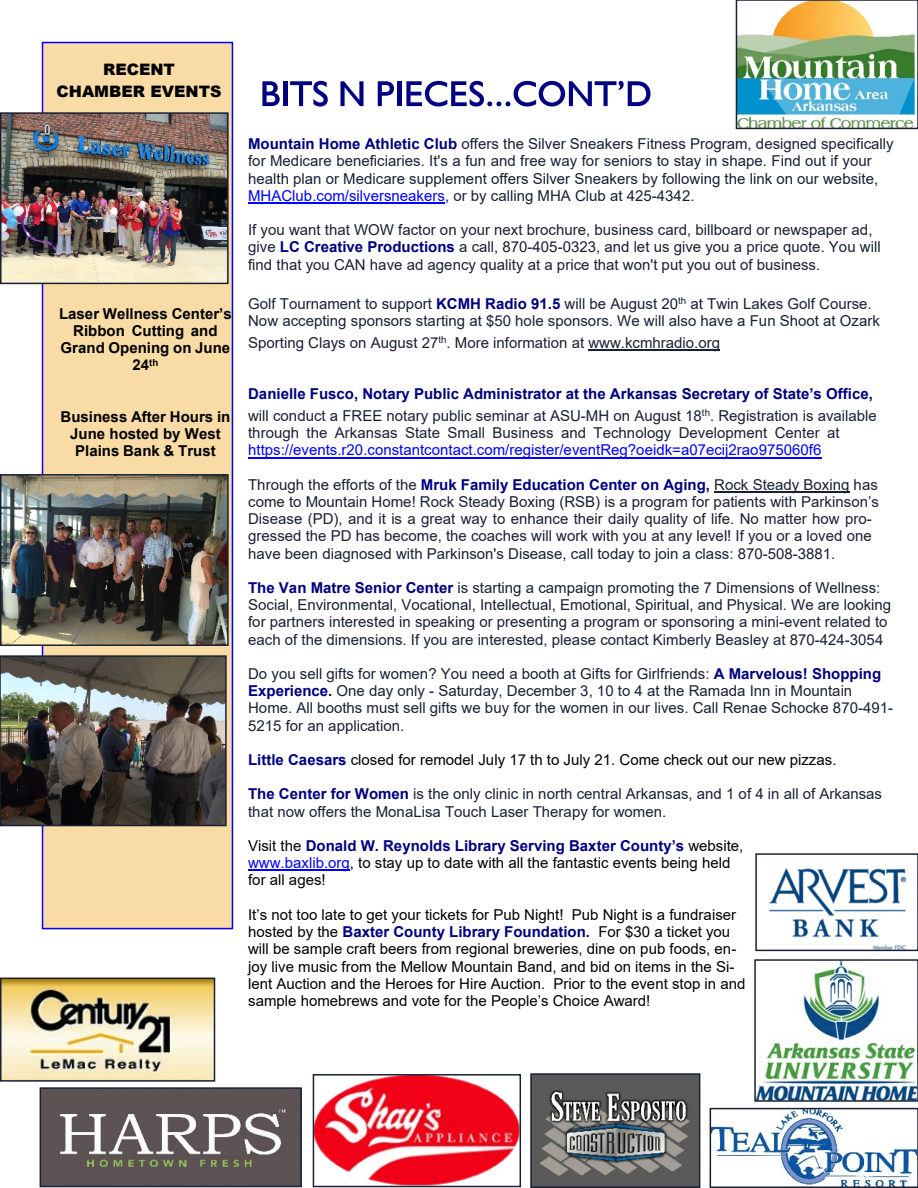
<style>
.page{position:relative;width:918px;height:1188px;background:#fff}
.page>*{position:absolute;margin:0;border:0;box-sizing:border-box;transform-origin:0 0}
.t1{font:900 15.75px/22.2px "Arial";color:#000;text-align:center}
.t2{font:15px/17.2px "Arial";color:#192034}
.t3{font:15px/17.2px "Arial";color:#000}
.t4{font:700 15px/21.9px "Arial";color:#000080}
.t5{font:700 15px/17.2px "Arial";color:#000;text-align:center}
.t6{font:15px "Arial";color:#00f}
.s1{font-weight:700;color:#000080}
.s2{color:#00f}
.s3{font-weight:400;color:#192034}
</style>
<div class="page">
<div style="left:42px;top:42px;width:191px;height:887px;background:#f9dca5;border:2px solid #00f"></div>
<svg style="left:262px;top:81px;width:18px;height:25px"></svg>
<div style="left:283px;top:81px;width:5px;height:25px;background:#000080"></div>
<svg style="left:290px;top:81px;width:38px;height:26px"></svg>
<svg style="left:340px;top:81px;width:24px;height:25px"></svg>
<svg style="left:378px;top:81px;width:16px;height:25px"></svg>
<div style="left:397px;top:81px;width:5px;height:25px;background:#000080"></div>
<svg style="left:406px;top:81px;width:245px;height:26px"></svg>
<img style="left:739px;top:3px;width:176px;height:123px">
<div style="left:736px;top:0;width:182px;height:129px;border:2px solid #192034"></div>
<hr style="left:248px;top:202px;width:197px;height:1px;background:#00f">
<hr style="left:588px;top:349px;width:132px;height:1px;background:#192034">
<hr style="left:248px;top:457px;width:573px;height:1px;background:#00f">
<hr style="left:714px;top:491px;width:136px;height:2px;background:#192034">
<hr style="left:248px;top:870px;width:102px;height:1px;background:#00f">
<img style="left:43px;top:1090px;width:256px;height:94px">
<div style="left:40px;top:1087px;width:262px;height:100px;border:2px solid #192034"></div>
<img style="left:316px;top:1077px;width:202px;height:107px">
<div style="left:313px;top:1074px;width:208px;height:113px;border:2px solid #192034"></div>
<img style="left:533px;top:1076px;width:164px;height:109px">
<div style="left:530px;top:1073px;width:170px;height:115px;border:2px solid #192034"></div>
<img style="left:713px;top:1111px;width:202px;height:74px">
<div style="left:710px;top:1108px;width:208px;height:80px;border:2px solid #192034"></div>
<img style="left:3px;top:981px;width:209px;height:98px">
<div style="left:0;top:978px;width:215px;height:104px;border:2px solid #192034"></div>
<img style="left:757px;top:962px;width:158px;height:137px">
<div style="left:754px;top:959px;width:164px;height:143px;border:2px solid #192034"></div>
<img style="left:769px;top:868px;width:138px;height:80px">
<div style="left:755px;top:853px;width:163px;height:98px;border:2px solid #192034"></div>
<img style="left:3px;top:115px;width:223px;height:166px">
<div style="left:0;top:112px;width:229px;height:172px;border:2px solid #192034"></div>
<img style="left:3px;top:477px;width:223px;height:166px">
<div style="left:0;top:474px;width:229px;height:172px;border:2px solid #192034"></div>
<img style="left:3px;top:658px;width:221px;height:165px">
<div style="left:0;top:655px;width:227px;height:171px;border:2px solid #192034"></div>
<p class="t1" style="left:57px;top:60px;width:166px">RECENT<br>CHAMBER EVENTS</p>
<p class="t5" style="left:59px;top:306px;width:174px">Laser Wellness Center’s<br>Ribbon Cutting and<br>Grand Opening on June<br>24<sup>th</sup></p>
<p class="t5" style="left:61px;top:409px;width:171px">Business After Hours in<br>June hosted by West<br>Plains Bank &amp; Trust</p>
<p class="t2" style="left:248px;top:137px;width:647px"><span class="s1">Mountain Home Athletic Club</span> offers the Silver Sneakers Fitness Program, designed specifically for Medicare beneficiaries. It's a fun and free way for seniors to stay in shape. Find out if your health plan or Medicare supplement offers Silver Sneakers by following the link on our website, <span class="s2">MHAClub.com/silversneakers,</span> or by calling MHA Club at 425-4342.</p>
<p class="t2" style="left:248px;top:223px;width:634px">If you want that WOW factor on your next brochure, business card, billboard or newspaper ad, give <span class="s1">LC Creative Productions</span> a call, 870-405-0323, and let us give you a price quote. You will find that you CAN have ad agency quality at a price that won't put you out of business.</p>
<p class="t2" style="left:248px;top:296px;width:633px">Golf Tournament to support <span class="s1">KCMH Radio 91.5</span> will be August 20<sup>th</sup> at Twin Lakes Golf Course.<br>Now accepting sponsors starting at $50 hole sponsors. We will also have a Fun Shoot at Ozark</p>
<p class="t2" style="left:248px;top:335px;width:474px">Sporting Clays on August 27<sup>th</sup>. More information at www.kcmhradio.org</p>
<p class="t4" style="left:248px;top:384px;width:630px">Danielle Fusco, Notary Public Administrator at the Arkansas Secretary of State’s Office, <span class="s3">will conduct a FREE notary public seminar at ASU-MH on August 18</span><sup>th</sup><span class="s3">. Registration is available</span></p>
<p class="t2" style="left:248px;top:426px;width:593px">through the Arkansas State Small Business and Technology Development Center at</p>
<p class="t6" style="left:248px;top:445px;width:575px">https://events.r20.constantcontact.com/register/eventReg?oeidk=a07ecij2rao975060f6</p>
<p class="t2" style="left:248px;top:477px;width:632px">Through the efforts of the <span class="s1">Mruk Family Education Center on Aging,</span> Rock Steady Boxing has come to Mountain Home! Rock Steady Boxing (RSB) is a program for patients with Parkinson’s Disease (PD), and it is a great way to enhance their daily quality of life. No matter how pro&shy;gressed the PD has become, the coaches will work with you at any level! If you or a loved one have been diagnosed with Parkinson's Disease, call today to join a class: 870-508-3881.</p>
<p class="t2" style="left:248px;top:581px;width:645px"><span class="s1">The Van Matre Senior Center</span> is starting a campaign promoting the 7 Dimensions of Wellness:<br>Social, Environmental, Vocational, Intellectual, Emotional, Spiritual, and Physical. We are looking for partners interested in speaking or presenting a program or sponsoring a mini-event related to each of the dimensions. If you are interested, please contact Kimberly Beasley at 870-424-3054</p>
<p class="t2" style="left:248px;top:667px;width:646px">Do you sell gifts for women? You need a booth at Gifts for Girlfriends: <span class="s1">A Marvelous! Shopping Experience.</span> One day only - Saturday, December 3, 10 to 4 at the Ramada Inn in Mountain Home. All booths must sell gifts we buy for the women in our lives. Call Renae Schocke 870-491- 5215 for an application.</p>
<p class="t3" style="left:248px;top:753px;width:590px"><span class="s1">Little Caesars</span> closed for remodel July 17 th to July 21. Come check out our new pizzas.</p>
<p class="t2" style="left:248px;top:787px;width:636px"><span class="s1">The Center for Women</span> is the only clinic in north central Arkansas, and 1 of 4 in all of Arkansas that now offers the MonaLisa Touch Laser Therapy for women.</p>
<p class="t3" style="left:248px;top:839px;width:497px">Visit the <span class="s1">Donald W. Reynolds Library Serving Baxter County’s</span> website, <span class="s2">www.baxlib.org</span>, to stay up to date with all the fantastic events being held for all ages!</p>
<p class="t3" style="left:248px;top:907px;width:499px">It’s not too late to get your tickets for Pub Night! Pub Night is a fundraiser hosted by the <span class="s1">Baxter County Library Foundation.</span> For $30 a ticket you will be sample craft beers from regional breweries, dine on pub foods, en&shy;joy live music from the Mellow Mountain Band, and bid on items in the Si&shy;lent Auction and the Heroes for Hire Auction. Prior to the event stop in and sample homebrews and vote for the People’s Choice Award!</p>
</div>
